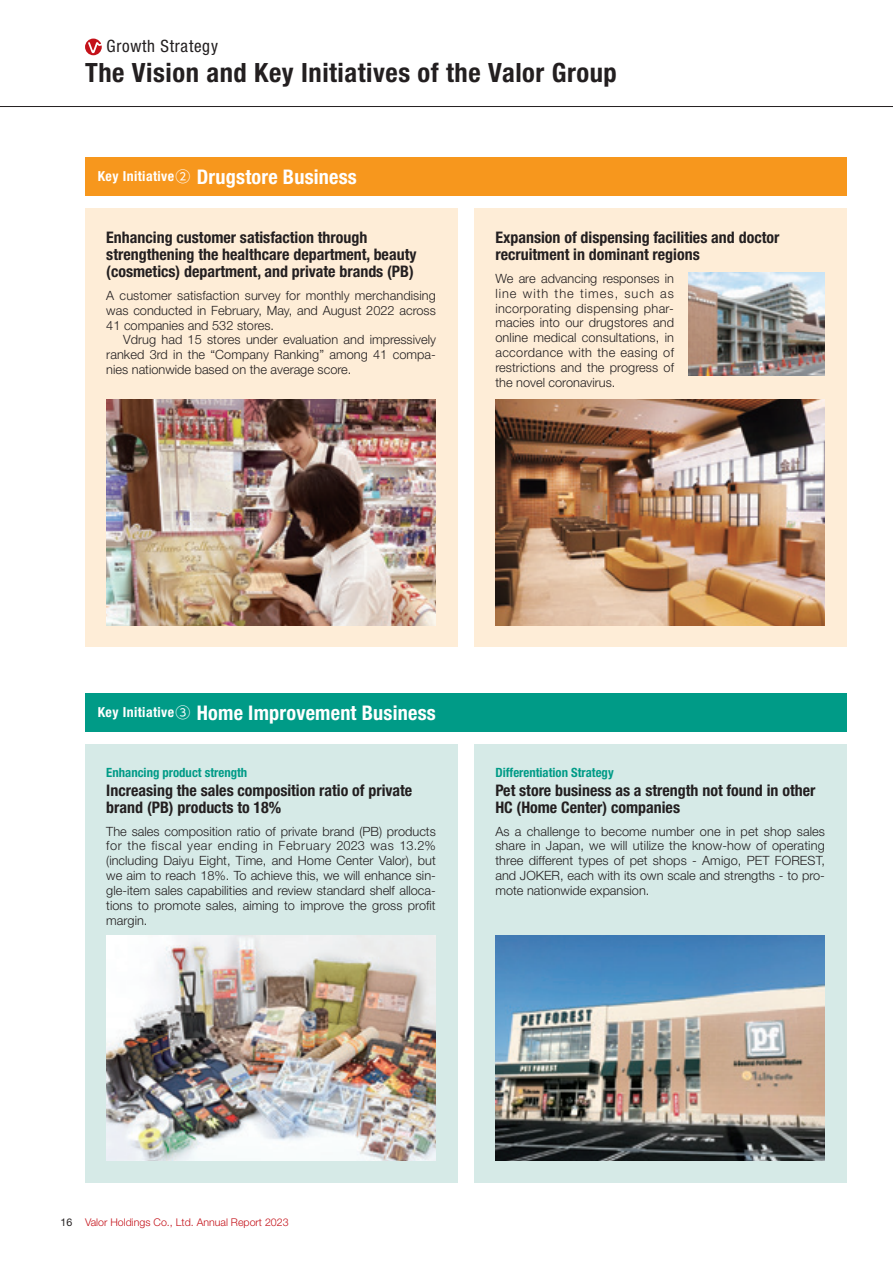
<style>
.page{position:relative;width:893px;height:1263px;background:#fff}
.page>*{position:absolute;margin:0;border:0;box-sizing:border-box;transform-origin:0 0}
.t1{font:700 condensed 26.55px "Helvetica Neue LT Std";letter-spacing:.02em;color:#231f20}
.t2{font:700 condensed 20.25px "Helvetica Neue LT Std";letter-spacing:.01em;color:#fff}
.t3{font:condensed 16.95px "Helvetica Neue LT Std";letter-spacing:.04em;color:#231f20}
.t4{font:700 condensed 15.9px/17px "Helvetica Neue LT Std";color:#231f20}
.t5{font:300 12.75px/14.9px "Helvetica Neue LT Std";color:#231f20;text-align:justify}
.t6{font:700 condensed 12.75px "Helvetica Neue LT Std";color:#009b87}
.t7{font:300 10.65px "Helvetica Neue LT Std";color:#c4121a}
.s1{font-size:13.8px}
.s2{font-family:"UD Shin Go Pro";font-weight:400;font-stretch:normal;font-size:14.85px}
.s3{font-weight:400;color:#231f20}
</style>
<div class="page">
<div style="left:85px;top:744px;width:372px;height:438px;background:#d6eae7"></div>
<div style="left:474px;top:744px;width:372px;height:438px;background:#d6eae7"></div>
<div style="left:85px;top:208px;width:372px;height:438px;background:#feedd7"></div>
<div style="left:474px;top:208px;width:372px;height:438px;background:#feedd7"></div>
<hr style="left:0;top:106px;width:893px;height:1px;background:#231f20">
<img style="left:106px;top:400px;width:330px;height:225px">
<img style="left:495px;top:400px;width:330px;height:225px">
<img style="left:688px;top:272px;width:137px;height:103px">
<img style="left:106px;top:935px;width:330px;height:226px">
<img style="left:495px;top:935px;width:330px;height:226px">
<div style="left:85px;top:39px;width:17px;height:16px;background:#c4121a;border-radius:50%"></div>
<svg style="left:88px;top:42px;width:14px;height:11px"></svg>
<div style="left:85px;top:157px;width:761px;height:39px;background:#f7971d"></div>
<div style="left:85px;top:693px;width:761px;height:38px;background:#009b87"></div>
<h3 class="t3" style="left:107px;top:37px;width:113px">Growth Strategy</h3>
<h1 class="t1" style="left:85px;top:57px;width:533px">The Vision and Key Initiatives of the Valor Group</h1>
<h2 class="t2" style="left:98px;top:164px;width:261px"><span class="s1">Key Initiative</span><span class="s2">②</span> Drugstore Business</h2>
<p class="t4" style="left:106px;top:229px;width:312px">Enhancing customer satisfaction through strengthening the healthcare department, beauty (cosmetics) department, and private brands (PB)</p>
<p class="t4" style="left:495px;top:229px;width:285px">Expansion of dispensing facilities and doctor recruitment in dominant regions</p>
<p class="t5" style="left:106px;top:287px;width:331px">A customer satisfaction survey for monthly merchandising was conducted in February, May, and August 2022 across 41 companies and 532 stores.</p>
<p class="t5" style="left:106px;top:332px;width:331px;text-indent:17px">Vdrug had 15 stores under evaluation and impressively ranked 3rd in the “Company Ranking” among 41 compa&shy;nies nationwide based on the average score.</p>
<p class="t5" style="left:495px;top:270px;width:180px">We are advancing responses in line with the times, such as incorporating dispensing phar&shy;macies into our drugstores and online medical consultations, in accordance with the easing of restrictions and the progress of the novel coronavirus.</p>
<h2 class="t2" style="left:98px;top:700px;width:339px"><span class="s1">Key Initiative</span><span class="s2">③</span> Home Improvement Business</h2>
<p class="t6" style="left:106px;top:764px;width:142px">Enhancing product strength</p>
<p class="t4" style="left:106px;top:781px;width:307px">Increasing the sales composition ratio of private brand (PB) products to 18%</p>
<p class="t5" style="left:106px;top:823px;width:331px">The sales composition ratio of private brand (PB) products for the fiscal year ending in February 2023 was 13.2% (including Daiyu Eight, Time, and Home Center Valor), but we aim to reach 18%. To achieve this, we will enhance sin&shy;gle-item sales capabilities and review standard shelf alloca&shy;tions to promote sales, aiming to improve the gross profit margin.</p>
<p class="t6" style="left:495px;top:764px;width:120px">Differentiation Strategy</p>
<p class="t4" style="left:495px;top:781px;width:321px">Pet store business as a strength not found in other<br>HC (Home Center) companies</p>
<p class="t5" style="left:495px;top:823px;width:331px">As a challenge to become number one in pet shop sales share in Japan, we will utilize the know-how of operating three different types of pet shops - Amigo, PET FOREST, and JOKER, each with its own scale and strengths - to pro&shy;mote nationwide expansion.</p>
<p class="t7" style="left:60px;top:1216px;width:230px"><span class="s3">16</span> Valor Holdings Co., Ltd. Annual Report 2023</p>
</div>
